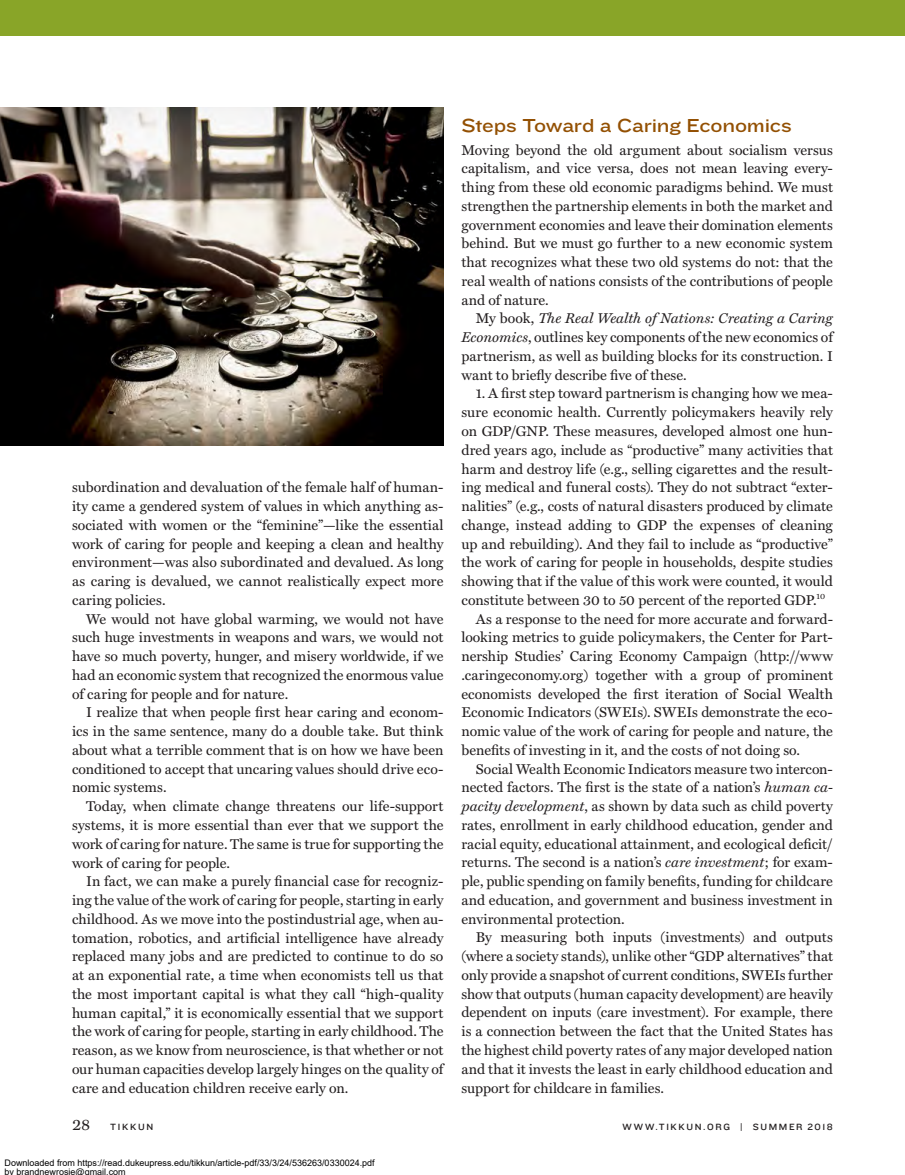
<style>
.page{position:relative;width:905px;height:1175px;background:#fff}
.page>*{position:absolute;margin:0;border:0;box-sizing:border-box;transform-origin:0 0}
.t1{font:19.5px "Knockout HTF33 Junior Heviwt";letter-spacing:-.01em;color:#935003}
.t2{font:16.5px "Miller Text";color:#231f20}
.t3{font:14.25px/18.8px "Miller Text";letter-spacing:.005em;color:#231f20;text-align:justify}
.t4{font:9.3px "Knockout HTF32 Junior Cruiserwt";letter-spacing:.175em;color:#231f20}
.t5{font:9px/9px "Arial";color:#000}
.s1{font-style:italic}
</style>
<div class="page">
<img style="left:0;top:107px;width:443px;height:338px">
<div style="left:0;top:0;width:904px;height:36px;background:#89a528"></div>
<p class="t3" style="left:72px;top:478px;width:373px">subordination and devaluation of the female half of human&shy;ity came a gendered system of values in which anything as&shy;sociated with women or the “feminine”—like the essential work of caring for people and keeping a clean and healthy environment—was also subordinated and devalued. As long as caring is devalued, we cannot realistically expect more caring policies.</p>
<p class="t3" style="left:72px;top:609px;width:373px;text-indent:14px">We would not have global warming, we would not have such huge investments in weapons and wars, we would not have so much poverty, hunger, and misery worldwide, if we had an economic system that recognized the enormous value of caring for people and for nature.</p>
<p class="t3" style="left:72px;top:703px;width:373px;text-indent:14px">I realize that when people first hear caring and econom&shy;ics in the same sentence, many do a double take. But think about what a terrible comment that is on how we have been conditioned to accept that uncaring values should drive eco&shy;nomic systems.</p>
<p class="t3" style="left:72px;top:797px;width:373px;text-indent:14px">Today, when climate change threatens our life-support systems, it is more essential than ever that we support the work of caring for nature. The same is true for supporting the work of caring for people.</p>
<p class="t3" style="left:72px;top:872px;width:373px;text-indent:14px">In fact, we can make a purely financial case for recogniz&shy;ing the value of the work of caring for people, starting in early childhood. As we move into the postindustrial age, when au&shy;tomation, robotics, and artificial intelligence have already replaced many jobs and are predicted to continue to do so at an exponential rate, a time when economists tell us that the most important capital is what they call “high-quality human capital,” it is economically essential that we support the work of caring for people, starting in early childhood. The reason, as we know from neuroscience, is that whether or not our human capacities develop largely hinges on the quality of care and education children receive early on.</p>
<h1 class="t1" style="left:461px;top:115px;width:332px">Steps Toward a Caring Economics</h1>
<p class="t3" style="left:461px;top:140px;width:373px">Moving beyond the old argument about socialism versus capitalism, and vice versa, does not mean leaving every&shy;thing from these old economic paradigms behind. We must strengthen the partnership elements in both the market and government economies and leave their domination elements behind. But we must go further to a new economic system that recognizes what these two old systems do not: that the real wealth of nations consists of the contributions of people and of nature.</p>
<p class="t3" style="left:461px;top:309px;width:373px;text-indent:14px">My book, <span class="s1">The Real Wealth of Nations: Creating a Caring Economics</span>, outlines key components of the new economics of partnerism, as well as building blocks for its construction. I want to briefly describe five of these.</p>
<p class="t3" style="left:476px;top:384px;width:359px">1. A first step toward partnerism is changing how we mea-</p>
<p class="t3" style="left:461px;top:403px;width:373px">sure economic health. Currently policymakers heavily rely</p>
<p class="t3" style="left:461px;top:421px;width:373px">on GDP/GNP. These measures, developed almost one hun-</p>
<p class="t3" style="left:461px;top:440px;width:373px">dred years ago, include as “productive” many activities that</p>
<p class="t3" style="left:461px;top:459px;width:373px">harm and destroy life (e.g., selling cigarettes and the result-</p>
<p class="t3" style="left:461px;top:478px;width:373px">ing medical and funeral costs). They do not subtract “exter-</p>
<p class="t3" style="left:461px;top:496px;width:373px">nalities” (e.g., costs of natural disasters produced by climate</p>
<p class="t3" style="left:461px;top:515px;width:373px">change, instead adding to GDP the expenses of cleaning</p>
<p class="t3" style="left:461px;top:534px;width:373px">up and rebuilding). And they fail to include as “productive”</p>
<p class="t3" style="left:461px;top:553px;width:373px">the work of caring for people in households, despite studies</p>
<p class="t3" style="left:461px;top:571px;width:373px">showing that if the value of this work were counted, it would</p>
<p class="t3" style="left:461px;top:590px;width:365px">constitute between 30 to 50 percent of the reported GDP.<sup>10</sup></p>
<p class="t3" style="left:476px;top:609px;width:359px">As a response to the need for more accurate and forward-</p>
<p class="t3" style="left:461px;top:628px;width:373px">looking metrics to guide policymakers, the Center for Part-</p>
<p class="t3" style="left:461px;top:646px;width:373px">nership Studies’ Caring Economy Campaign (http://www</p>
<p class="t3" style="left:461px;top:665px;width:373px">.caringeconomy.org) together with a group of prominent</p>
<p class="t3" style="left:461px;top:684px;width:373px">economists developed the first iteration of Social Wealth</p>
<p class="t3" style="left:461px;top:703px;width:373px">Economic Indicators (SWEIs). SWEIs demonstrate the eco-</p>
<p class="t3" style="left:461px;top:721px;width:373px">nomic value of the work of caring for people and nature, the</p>
<p class="t3" style="left:461px;top:740px;width:340px">benefits of investing in it, and the costs of not doing so.</p>
<p class="t3" style="left:476px;top:759px;width:358px">Social Wealth Economic Indicators measure two intercon-</p>
<p class="t3" style="left:461px;top:778px;width:373px">nected factors. The first is the state of a nation’s <span class="s1">human ca-</span></p>
<p class="t3" style="left:461px;top:796px;width:373px"><span class="s1">pacity development</span>, as shown by data such as child poverty</p>
<p class="t3" style="left:461px;top:815px;width:373px">rates, enrollment in early childhood education, gender and</p>
<p class="t3" style="left:461px;top:834px;width:373px">racial equity, educational attainment, and ecological deficit/</p>
<p class="t3" style="left:461px;top:853px;width:373px">returns. The second is a nation’s <span class="s1">care investment</span>; for exam-</p>
<p class="t3" style="left:461px;top:871px;width:373px">ple, public spending on family benefits, funding for childcare</p>
<p class="t3" style="left:461px;top:890px;width:373px">and education, and government and business investment in</p>
<p class="t3" style="left:461px;top:909px;width:165px">environmental protection.</p>
<p class="t3" style="left:475px;top:928px;width:358px">By measuring both inputs (investments) and outputs</p>
<p class="t3" style="left:461px;top:946px;width:373px">(where a society stands), unlike other “GDP alternatives” that</p>
<p class="t3" style="left:461px;top:965px;width:373px">only provide a snapshot of current conditions, SWEIs further</p>
<p class="t3" style="left:461px;top:984px;width:373px">show that outputs (human capacity development) are heavily</p>
<p class="t3" style="left:461px;top:1003px;width:373px">dependent on inputs (care investment). For example, there</p>
<p class="t3" style="left:461px;top:1021px;width:373px">is a connection between the fact that the United States has</p>
<p class="t3" style="left:461px;top:1040px;width:373px">the highest child poverty rates of any major developed nation</p>
<p class="t3" style="left:461px;top:1059px;width:373px">and that it invests the least in early childhood education and</p>
<p class="t3" style="left:461px;top:1078px;width:204px">support for childcare in families.</p>
<p class="t2" style="left:72px;top:1114px;width:20px">28</p>
<p class="t4" style="left:110px;top:1121px;width:44px">TIKKUN</p>
<p class="t4" style="left:622px;top:1121px;width:212px">WWW.TIKKUN.ORG | SUMMER 2018</p>
<p class="t5" style="left:4px;top:1159px;width:372px">Downloaded from https://read.dukeupress.edu/tikkun/article-pdf/33/3/24/536263/0330024.pdf by brandnewrosie@gmail.com</p>
</div>
